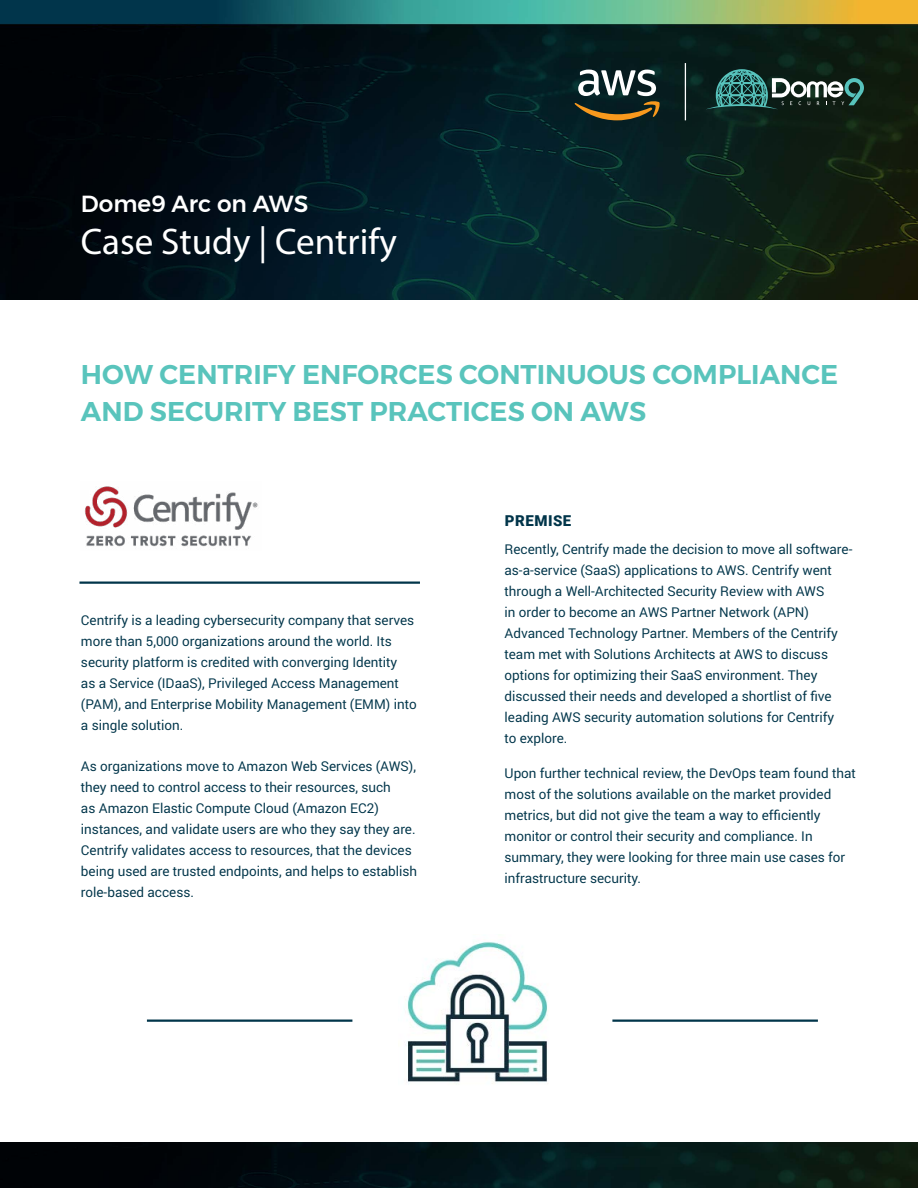
<style>
.page{position:relative;width:918px;height:1188px;background:#fff}
.page>*{position:absolute;margin:0;border:0;box-sizing:border-box;transform-origin:0 0}
.t1{font:37.05px "Myriad Pro";color:#fff}
.t2{font:600 27px/37.5px "Montserrat";color:#59c4bc}
.t3{font:500 23.25px "Montserrat";color:#fff}
.t4{font:900 15px "Roboto";letter-spacing:.035em;color:#01354a}
.t5{font:13.5px/21px "Roboto";color:#01354a}
</style>
<div class="page">
<img style="left:407px;top:942px;width:141px;height:142px">
<img style="left:0;top:0;width:918px;height:300px">
<img style="left:85px;top:486px;width:173px;height:61px">
<svg style="left:706px;top:69px;width:158px;height:40px;background:#355750"></svg>
<hr style="left:685px;top:63px;width:1px;height:57px;background:#fff">
<svg style="left:575px;top:70px;width:85px;height:50px"></svg>
<hr style="left:79px;top:582px;width:341px;height:2px;background:#01354a">
<hr style="left:147px;top:1020px;width:205px;height:2px;background:#01354a">
<hr style="left:612px;top:1020px;width:206px;height:2px;background:#01354a">
<img style="left:1px;top:1143px;width:917px;height:45px">
<h3 class="t3" style="left:81px;top:185px;width:229px">Dome9 Arc on AWS</h3>
<h1 class="t1" style="left:81px;top:219px;width:317px">Case Study | Centrify</h1>
<h2 class="t2" style="left:81px;top:356px;width:759px">HOW CENTRIFY ENFORCES CONTINUOUS COMPLIANCE<br>AND SECURITY BEST PRACTICES ON AWS</h2>
<p class="t5" style="left:81px;top:609px;width:337px">Centrify is a leading cybersecurity company that serves more than 5,000 organizations around the world. Its security platform is credited with converging Identity<br>as a Service (IDaaS), Privileged Access Management (PAM), and Enterprise Mobility Management (EMM) into a single solution.</p>
<p class="t5" style="left:81px;top:756px;width:338px">As organizations move to Amazon Web Services (AWS), they need to control access to their resources, such<br>as Amazon Elastic Compute Cloud (Amazon EC2) instances, and validate users are who they say they are.<br>Centrify validates access to resources, that the devices being used are trusted endpoints, and helps to establish role-based access.</p>
<p class="t4" style="left:505px;top:511px;width:68px">PREMISE</p>
<p class="t5" style="left:505px;top:538px;width:349px">Recently, Centrify made the decision to move all software&shy;as-a-service (SaaS) applications to AWS. Centrify went through a Well-Architected Security Review with AWS<br>in order to become an AWS Partner Network (APN)<br>Advanced Technology Partner. Members of the Centrify team met with Solutions Architects at AWS to discuss options for optimizing their SaaS environment. They discussed their needs and developed a shortlist of five leading AWS security automation solutions for Centrify<br>to explore.</p>
<p class="t5" style="left:505px;top:762px;width:353px">Upon further technical review, the DevOps team found that most of the solutions available on the market provided metrics, but did not give the team a way to efficiently monitor or control their security and compliance. In summary, they were looking for three main use cases for infrastructure security.</p>
</div>
